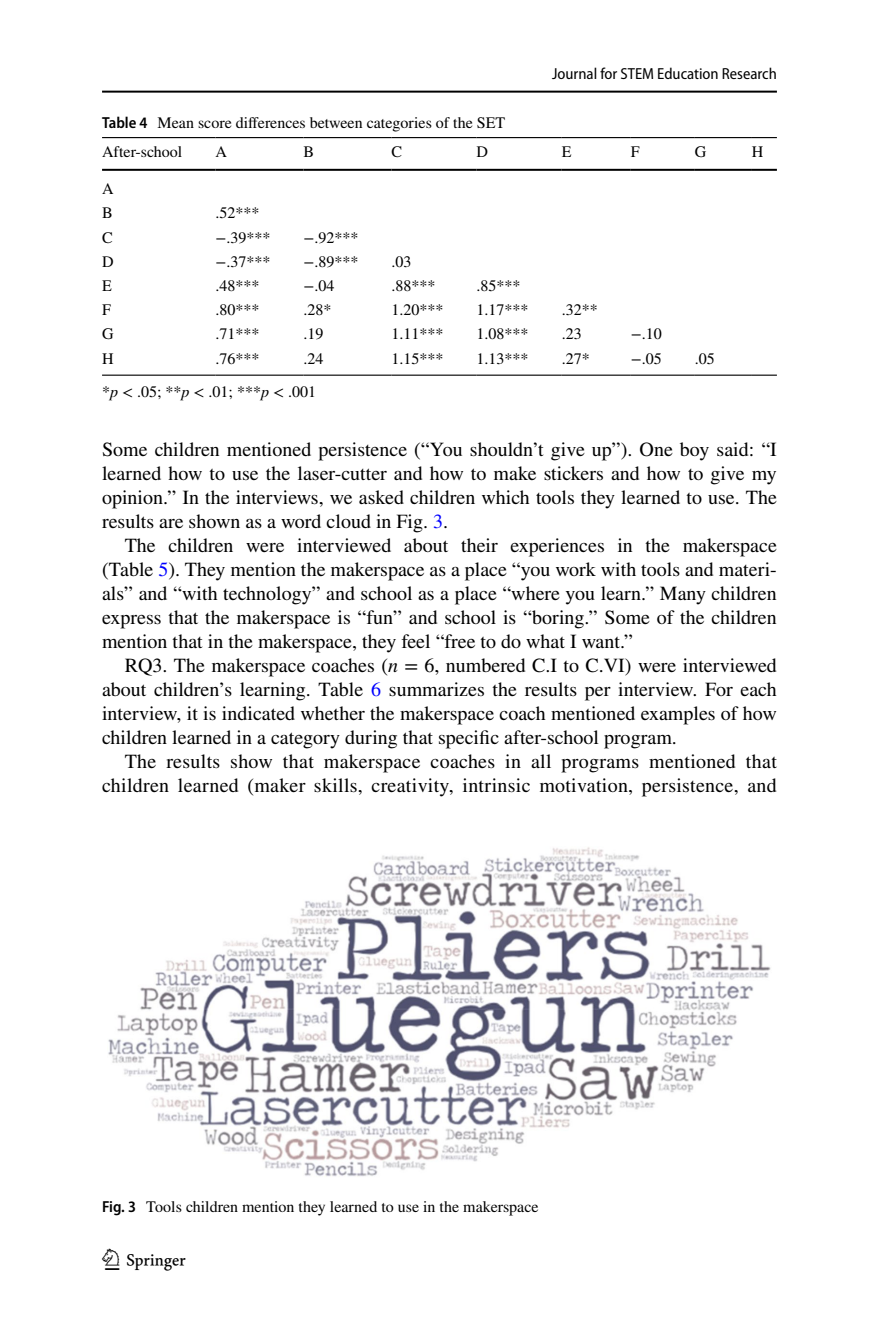
<style>
.page{position:relative;width:879px;height:1333px;background:#fff}
.page>*{position:absolute;margin:0;border:0;box-sizing:border-box;transform-origin:0 0}
.t1{font:30px "Springnew Regular 4";color:#000}
.t2{font:20px/24px "STIX";letter-spacing:.005em;color:#000;text-align:justify}
.t3{font:16px/24.2px "STIX";color:#000}
.t4{font:semi-condensed 16px "Myriad Pro";color:#000}
.s1{font-family:"Myriad Pro";font-weight:600;font-stretch:semi-condensed}
.s2{font-style:italic}
.s3{color:#00f}
</style>
<div class="page">
<hr style="left:102px;top:91px;width:675px;height:2px;background:#000">
<hr style="left:102px;top:137px;width:113px;height:1px;background:#000">
<hr style="left:102px;top:169px;width:113px;height:2px;background:#000">
<hr style="left:215px;top:137px;width:88px;height:1px;background:#000">
<hr style="left:215px;top:169px;width:88px;height:2px;background:#000">
<hr style="left:303px;top:137px;width:88px;height:1px;background:#000">
<hr style="left:303px;top:169px;width:88px;height:2px;background:#000">
<hr style="left:391px;top:137px;width:86px;height:1px;background:#000">
<hr style="left:391px;top:169px;width:86px;height:2px;background:#000">
<hr style="left:477px;top:137px;width:85px;height:1px;background:#000">
<hr style="left:477px;top:169px;width:85px;height:2px;background:#000">
<hr style="left:562px;top:137px;width:69px;height:1px;background:#000">
<hr style="left:562px;top:169px;width:69px;height:2px;background:#000">
<hr style="left:631px;top:137px;width:64px;height:1px;background:#000">
<hr style="left:631px;top:169px;width:64px;height:2px;background:#000">
<hr style="left:695px;top:137px;width:57px;height:1px;background:#000">
<hr style="left:695px;top:169px;width:57px;height:2px;background:#000">
<svg style="left:752px;top:137px;width:25px;height:1px"></svg>
<hr style="left:752px;top:169px;width:25px;height:2px;background:#000">
<hr style="left:102px;top:374px;width:113px;height:2px;background:#000">
<hr style="left:215px;top:374px;width:88px;height:2px;background:#000">
<hr style="left:303px;top:374px;width:88px;height:2px;background:#000">
<hr style="left:391px;top:374px;width:86px;height:2px;background:#000">
<hr style="left:477px;top:374px;width:85px;height:2px;background:#000">
<hr style="left:562px;top:374px;width:69px;height:2px;background:#000">
<hr style="left:631px;top:374px;width:64px;height:2px;background:#000">
<hr style="left:695px;top:374px;width:57px;height:2px;background:#000">
<hr style="left:752px;top:374px;width:25px;height:2px;background:#000">
<img style="left:108px;top:847px;width:663px;height:330px">
<p class="t3" style="left:102px;top:112px;width:405px"><span class="s1">Table 4</span> Mean score differences between categories of the SET</p>
<p class="t4" style="left:552px;top:65px;width:226px">Journal for STEM Education Research</p>
<p class="t3" style="left:102px;top:140px;width:82px">After-school</p>
<p class="t3" style="left:215px;top:140px;width:13px">A</p>
<p class="t3" style="left:303px;top:140px;width:12px">B</p>
<p class="t3" style="left:391px;top:140px;width:12px">C</p>
<p class="t3" style="left:476px;top:140px;width:13px">D</p>
<p class="t3" style="left:562px;top:140px;width:11px">E</p>
<p class="t3" style="left:631px;top:140px;width:10px">F</p>
<p class="t3" style="left:695px;top:140px;width:13px">G</p>
<p class="t3" style="left:752px;top:140px;width:13px">H</p>
<p class="t3" style="left:102px;top:178px;width:13px">A<br>B</p>
<p class="t3" style="left:215px;top:202px;width:45px">.52***</p>
<p class="t3" style="left:102px;top:226px;width:12px">C</p>
<p class="t3" style="left:215px;top:226px;width:56px">−.39***</p>
<p class="t3" style="left:303px;top:226px;width:56px">−.92***</p>
<p class="t3" style="left:102px;top:250px;width:13px">D</p>
<p class="t3" style="left:215px;top:250px;width:56px">−.37***</p>
<p class="t3" style="left:303px;top:250px;width:56px">−.89***</p>
<p class="t3" style="left:391px;top:250px;width:21px">.03</p>
<p class="t3" style="left:102px;top:274px;width:11px">E</p>
<p class="t3" style="left:215px;top:274px;width:45px">.48***</p>
<p class="t3" style="left:303px;top:274px;width:32px">−.04</p>
<p class="t3" style="left:391px;top:274px;width:45px">.88***</p>
<p class="t3" style="left:476px;top:274px;width:46px">.85***</p>
<p class="t3" style="left:102px;top:299px;width:10px">F</p>
<p class="t3" style="left:215px;top:299px;width:45px">.80***</p>
<p class="t3" style="left:303px;top:299px;width:29px">.28*</p>
<p class="t3" style="left:391px;top:299px;width:53px">1.20***</p>
<p class="t3" style="left:476px;top:299px;width:54px">1.17***</p>
<p class="t3" style="left:562px;top:299px;width:37px">.32**</p>
<p class="t3" style="left:102px;top:323px;width:13px">G</p>
<p class="t3" style="left:215px;top:323px;width:45px">.71***</p>
<p class="t3" style="left:303px;top:323px;width:21px">.19</p>
<p class="t3" style="left:391px;top:323px;width:53px">1.11***</p>
<p class="t3" style="left:476px;top:323px;width:54px">1.08***</p>
<p class="t3" style="left:562px;top:323px;width:21px">.23</p>
<p class="t3" style="left:631px;top:323px;width:32px">−.10</p>
<p class="t3" style="left:102px;top:347px;width:13px">H</p>
<p class="t3" style="left:215px;top:347px;width:45px">.76***</p>
<p class="t3" style="left:303px;top:347px;width:21px">.24</p>
<p class="t3" style="left:391px;top:347px;width:53px">1.15***</p>
<p class="t3" style="left:476px;top:347px;width:54px">1.13***</p>
<p class="t3" style="left:562px;top:347px;width:29px">.27*</p>
<p class="t3" style="left:631px;top:347px;width:32px">−.05</p>
<p class="t3" style="left:695px;top:347px;width:21px">.05</p>
<p class="t3" style="left:102px;top:381px;width:215px">*<span class="s2">p</span> &lt; .05; **<span class="s2">p</span> &lt; .01; ***<span class="s2">p</span> &lt; .001</p>
<p class="t2" style="left:102px;top:439px;width:676px">Some children mentioned persistence (“You shouldn’t give up”). One boy said: “I learned how to use the laser-cutter and how to make stickers and how to give my opinion.” In the interviews, we asked children which tools they learned to use. The results are shown as a word cloud in Fig. <span class="s3">3</span>.</p>
<p class="t2" style="left:102px;top:535px;width:676px;text-indent:23px">The children were interviewed about their experiences in the makerspace (Table <span class="s3">5</span>). They mention the makerspace as a place “you work with tools and materi&shy;als” and “with technology” and school as a place “where you learn.” Many children express that the makerspace is “fun” and school is “boring.” Some of the children mention that in the makerspace, they feel “free to do what I want.”</p>
<p class="t2" style="left:102px;top:655px;width:676px;text-indent:23px">RQ3. The makerspace coaches (<span class="s2">n</span> = 6, numbered C.I to C.VI) were interviewed about children’s learning. Table <span class="s3">6</span> summarizes the results per interview. For each interview, it is indicated whether the makerspace coach mentioned examples of how children learned in a category during that specific after-school program.</p>
<p class="t2" style="left:102px;top:751px;width:676px;text-align:right">The results show that makerspace coaches in all programs mentioned that children learned (maker skills, creativity, intrinsic motivation, persistence, and</p>
<p class="t3" style="left:102px;top:1195px;width:438px"><span class="s1">Fig. 3</span> Tools children mention they learned to use in the makerspace</p>
<h1 class="t1" style="left:105px;top:1248px;width:83px">1 3</h1>
</div>
